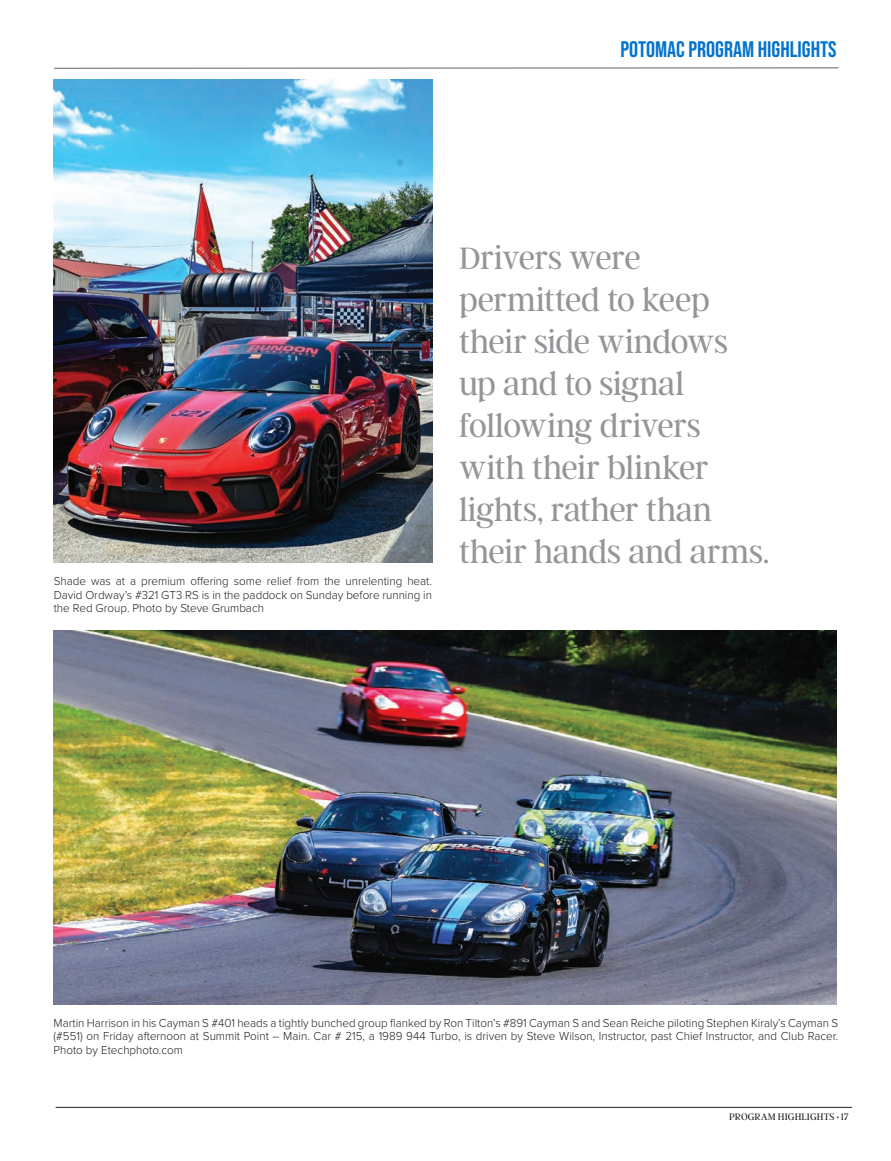
<style>
.page{position:relative;width:891px;height:1161px;background:#fff}
.page>*{position:absolute;margin:0;border:0;box-sizing:border-box;transform-origin:0 0}
.t1{font:300 34.5px/42px "Argent CF";letter-spacing:-.01em;color:#939598}
.t2{font:22.5px "Bebas Neue";color:#0073ce}
.t3{font:300 12px/13.5px "Proxima Nova";color:#231f20;text-align:justify}
.t4{font:300 10.5px "Argent CF";letter-spacing:.01em;color:#231f20}
.t5{font:700 10.5px "Argent CF";color:#231f20}
</style>
<div class="page">
<hr style="left:56px;top:1107px;width:796px;height:1px;background:#231f20">
<img style="left:54px;top:630px;width:783px;height:374px">
<hr style="left:54px;top:68px;width:785px;height:1px;background:#636366">
<img style="left:54px;top:79px;width:379px;height:483px">
<p class="t2" style="left:620px;top:37px;width:218px">POTOMAC PROGRAM HIGHLIGHTS</p>
<p class="t3" style="left:54px;top:574px;width:380px">Shade was at a premium offering some relief from the unrelenting heat.<br>David Ordway’s #321 GT3 RS is in the paddock on Sunday before running in the Red Group. Photo by Steve Grumbach</p>
<p class="t1" style="left:459px;top:237px;width:312px">Drivers were permitted to keep their side windows up and to signal following drivers with their blinker lights, rather than their hands and arms.</p>
<p class="t3" style="left:54px;top:1015px;width:786px">Martin Harrison in his Cayman S #401 heads a tightly bunched group flanked by Ron Tilton’s #891 Cayman S and Sean Reiche piloting Stephen Kiraly’s Cayman S (#551) on Friday afternoon at Summit Point – Main. Car # 215, a 1989 944 Turbo, is driven by Steve Wilson, Instructor, past Chief Instructor, and Club Racer.<br>Photo by Etechphoto.com</p>
<p class="t4" style="left:729px;top:1112px;width:107px">PROGRAM HIGHLIGHTS</p>
<p class="t4" style="left:841px;top:1112px;width:9px">17</p>
<p class="t5" style="left:837px;top:1109px;width:4px">.</p>
</div>
